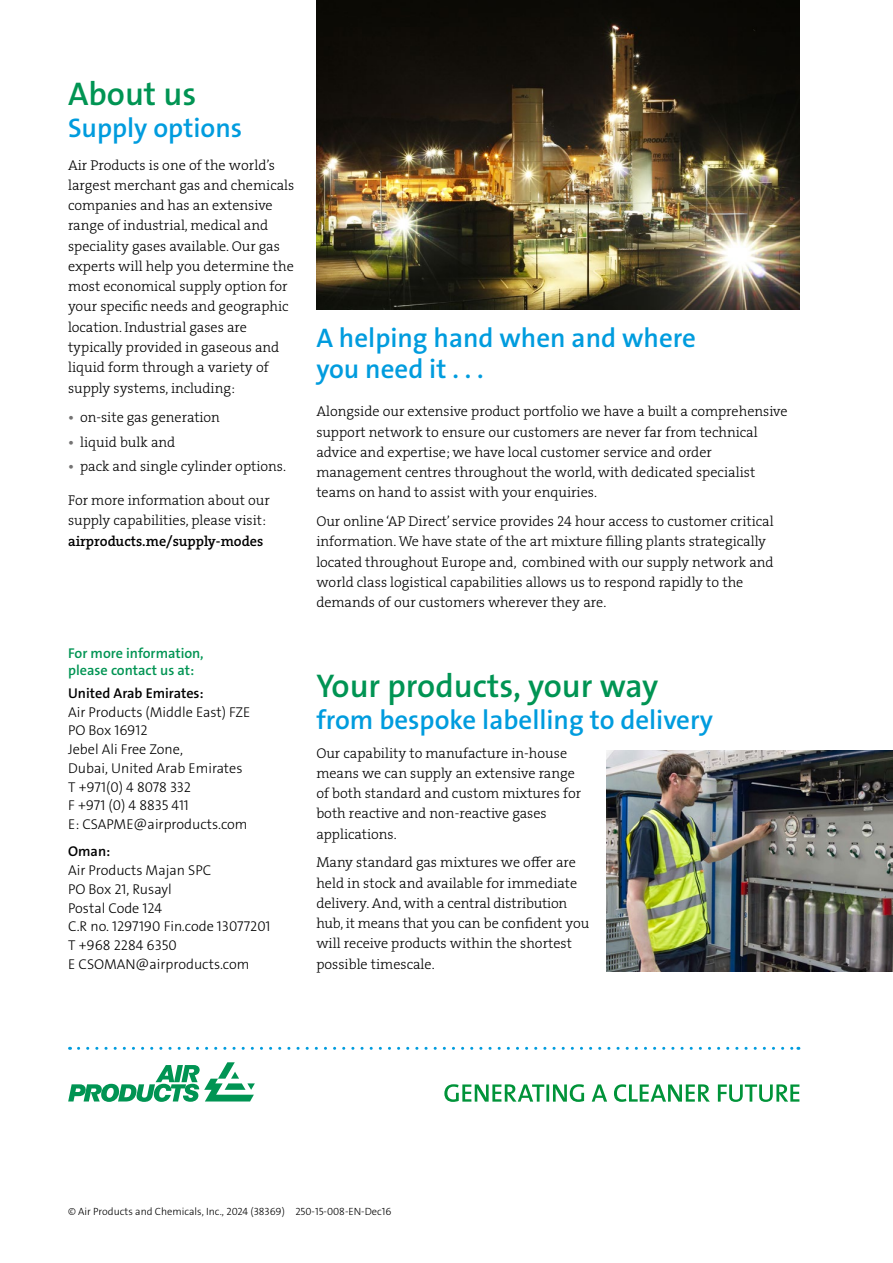
<style>
.page{position:relative;width:893px;height:1263px;background:#fff}
.page>*{position:absolute;margin:0;border:0;box-sizing:border-box;transform-origin:0 0}
.t1{font:600 33px "The Sans LF";color:#009453}
.t2{font:600 27px/31.5px "The Sans LF";color:#009cde}
.t3{font:14.25px/20.2px "The Serif LP3 Lig";color:#000}
.t4{font:300 14.25px/18.8px "The Sans LF";color:#000}
.t5{font:600 14.25px/16.5px "The Sans LF";color:#009453}
.t6{font:14.25px "The Serif LP6 Se Bld";color:#000}
.t7{font:600 14.25px "The Sans LF";color:#000}
.t8{font:300 10.5px "The Sans LF";color:#000}
.s1{font-family:"The Serif LP6 Se Bld";color:#747373}
</style>
<div class="page">
<img style="left:606px;top:750px;width:287px;height:222px">
<svg style="left:79px;top:1047px;width:720px;height:3px"></svg>
<img style="left:316px;top:0;width:483px;height:309px">
<svg style="left:68px;top:1062px;width:187px;height:40px"></svg>
<svg style="left:444px;top:1084px;width:355px;height:18px"></svg>
<h1 class="t1" style="left:68px;top:73px;width:130px">About us</h1>
<h2 class="t2" style="left:68px;top:112px;width:176px">Supply options</h2>
<p class="t3" style="left:68px;top:155px;width:228px">Air Products is one of the world’s largest merchant gas and chemicals companies and has an extensive range of industrial, medical and speciality gases available. Our gas experts will help you determine the most economical supply option for your specific needs and geographic location. Industrial gases are typically provided in gaseous and liquid form through a variety of supply systems, including:</p>
<p class="t3" style="left:68px;top:407px;width:153px"><span class="s1">•</span> on-site gas generation</p>
<p class="t3" style="left:68px;top:432px;width:109px"><span class="s1">•</span> liquid bulk and</p>
<p class="t3" style="left:68px;top:456px;width:219px"><span class="s1">•</span> pack and single cylinder options.</p>
<p class="t3" style="left:68px;top:490px;width:203px">For more information about our supply capabilities, please visit:</p>
<p class="t6" style="left:68px;top:531px;width:197px">airproducts.me/supply-modes</p>
<p class="t5" style="left:68px;top:645px;width:137px">For more information, please contact us at:</p>
<p class="t7" style="left:68px;top:684px;width:137px">United Arab Emirates:</p>
<p class="t4" style="left:68px;top:702px;width:184px">Air Products (Middle East) FZE<br>PO Box 16912<br>Jebel Ali Free Zone,<br>Dubai, United Arab Emirates<br>T +971(0) 4 8078 332<br>F +971 (0) 4 8835 411<br>E: CSAPME@airproducts.com</p>
<p class="t7" style="left:68px;top:842px;width:44px">Oman:</p>
<p class="t4" style="left:68px;top:861px;width:204px">Air Products Majan SPC<br>PO Box 21, Rusayl<br>Postal Code 124<br>C.R no. 1297190 Fin.code 13077201<br>T +968 2284 6350<br>E CSOMAN@airproducts.com</p>
<h2 class="t2" style="left:316px;top:322px;width:381px">A helping hand when and where you need it . . .</h2>
<p class="t3" style="left:316px;top:402px;width:473px">Alongside our extensive product portfolio we have a built a comprehensive support network to ensure our customers are never far from technical advice and expertise; we have local customer service and order management centres throughout the world, with dedicated specialist teams on hand to assist with your enquiries.</p>
<p class="t3" style="left:316px;top:511px;width:459px">Our online ‘AP Direct’ service provides 24 hour access to customer critical information. We have state of the art mixture filling plants strategically located throughout Europe and, combined with our supply network and world class logistical capabilities allows us to respond rapidly to the demands of our customers wherever they are.</p>
<h1 class="t1" style="left:316px;top:665px;width:343px">Your products, your way</h1>
<h2 class="t2" style="left:316px;top:704px;width:398px">from bespoke labelling to delivery</h2>
<p class="t3" style="left:316px;top:743px;width:266px">Our capability to manufacture in-house means we can supply an extensive range of both standard and custom mixtures for both reactive and non-reactive gases applications.</p>
<p class="t3" style="left:316px;top:852px;width:275px">Many standard gas mixtures we offer are held in stock and available for immediate delivery. And, with a central distribution hub, it means that you can be confident you will receive products within the shortest possible timescale.</p>
<p class="t8" style="left:68px;top:1205px;width:325px">© Air Products and Chemicals, Inc., 2024 (38369) 250-15-008-EN-Dec16</p>
</div>
